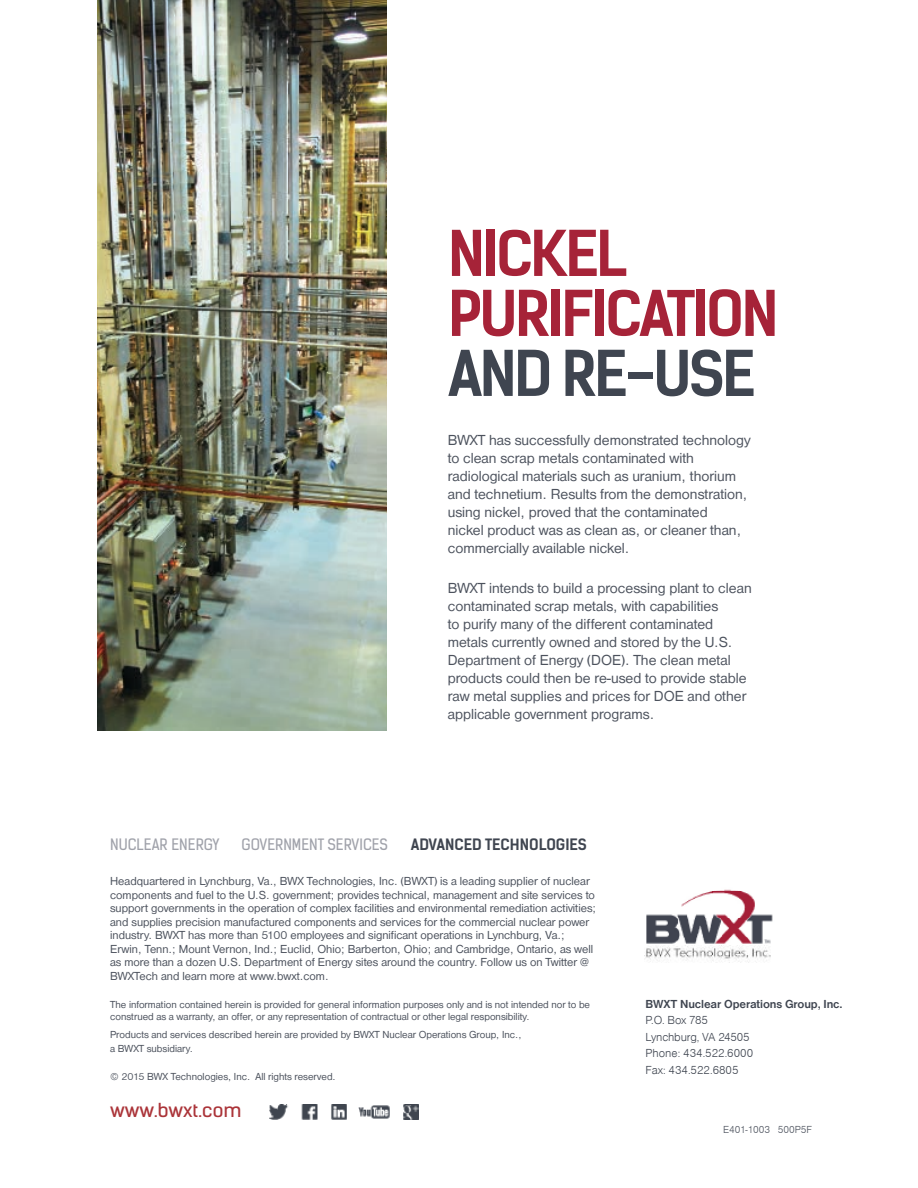
<style>
.page{position:relative;width:918px;height:1188px;background:#fff}
.page>*{position:absolute;margin:0;border:0;box-sizing:border-box;transform-origin:0 0}
.t1{font:700 60px/60px "Kelson Sans";letter-spacing:-.05em;color:#a62338}
.t2{font:18px "Kelson Sans";color:#ab3439;scale:1.1 1}
.Body_Copy_10_12{font:15px/18px "Nimbus San D";color:#4c525d}
.Web_address_www_bwxt{font:15px "Kelson Sans";color:#a0a2aa}
.Web_address_www_bwxt-2{font:700 15px "Kelson Sans";color:#3f4550}
.Boilerplate{font:12px/13.5px "Nimbus San D";color:#4c525d}
.Web_Address_9_10__B{font:12px "Nimbus San D Ligh";color:#3f4550}
.Web_Address_9_10__B-2{font:700 12px "Nimbus San D";letter-spacing:-.01em;color:#3f4550}
.Boilerplate-2{font:10.5px/12px "Nimbus San D";color:#4c525d}
.Legal_Copy{font:10.5px "Nimbus San D Ligh";color:#4c525d}
.s1{color:#3f4550}
</style>
<div class="page">
<img style="left:97px;top:0;width:290px;height:730px">
<img style="left:270px;top:1104px;width:149px;height:15px">
<img style="left:644px;top:889px;width:129px;height:74px">
<p class="t1" style="left:448px;top:224px;width:332px">NICKEL<br>PURIFICATION<br><span class="s1">AND RE-USE</span></p>
<p class="Body_Copy_10_12" style="left:448px;top:431px;width:304px">BWXT has successfully demonstrated technology to clean scrap metals contaminated with radiological materials such as uranium, thorium and technetium. Results from the demonstration, using nickel, proved that the contaminated<br>nickel product was as clean as, or cleaner than, commercially available nickel.</p>
<p class="Body_Copy_10_12" style="left:448px;top:579px;width:305px">BWXT intends to build a processing plant to clean contaminated scrap metals, with capabilities<br>to purify many of the different contaminated metals currently owned and stored by the U.S.<br>Department of Energy (DOE). The clean metal products could then be re-used to provide stable raw metal supplies and prices for DOE and other applicable government programs.</p>
<p class="Web_address_www_bwxt" style="left:110px;top:835px;width:111px">NUCLEAR ENERGY</p>
<p class="Web_address_www_bwxt" style="left:242px;top:835px;width:148px">GOVERNMENT SERVICES</p>
<p class="Web_address_www_bwxt-2" style="left:411px;top:835px;width:178px">ADVANCED TECHNOLOGIES</p>
<p class="Boilerplate" style="left:110px;top:875px;width:487px">Headquartered in Lynchburg, Va., BWX Technologies, Inc. (BWXT) is a leading supplier of nuclear components and fuel to the U.S. government; provides technical, management and site services to support governments in the operation of complex facilities and environmental remediation activities; and supplies precision manufactured components and services for the commercial nuclear power industry. BWXT has more than 5100 employees and significant operations in Lynchburg, Va.; Erwin, Tenn.; Mount Vernon, Ind.; Euclid, Ohio; Barberton, Ohio; and Cambridge, Ontario, as well as more than a dozen U.S. Department of Energy sites around the country. Follow us on Twitter @ BWXTech and learn more at www.bwxt.com.</p>
<p class="Boilerplate-2" style="left:110px;top:998px;width:481px">The information contained herein is provided for general information purposes only and is not intended nor to be construed as a warranty, an offer, or any representation of contractual or other legal responsibility.</p>
<p class="Boilerplate-2" style="left:110px;top:1028px;width:413px;line-height:13.5px">Products and services described herein are provided by BWXT Nuclear Operations Group, Inc., a BWXT subsidiary.</p>
<p class="Boilerplate-2" style="left:110px;top:1070px;width:227px">© 2015 BWX Technologies, Inc. All rights reserved.</p>
<p class="t2" style="left:110px;top:1099px;width:121px">www.bwxt.com</p>
<p class="Web_Address_9_10__B-2" style="left:646px;top:997px;width:199px">BWXT Nuclear Operations Group, Inc.</p>
<p class="Web_Address_9_10__B" style="left:646px;top:1014px;width:64px">P.O. Box 785</p>
<p class="Web_Address_9_10__B" style="left:646px;top:1030px;width:106px">Lynchburg, VA 24505</p>
<p class="Web_Address_9_10__B" style="left:646px;top:1047px;width:109px">Phone: 434.522.6000</p>
<p class="Web_Address_9_10__B" style="left:646px;top:1063px;width:95px">Fax: 434.522.6805</p>
<p class="Legal_Copy" style="left:723px;top:1124px;width:91px">E401-1003 500P5F</p>
</div>
